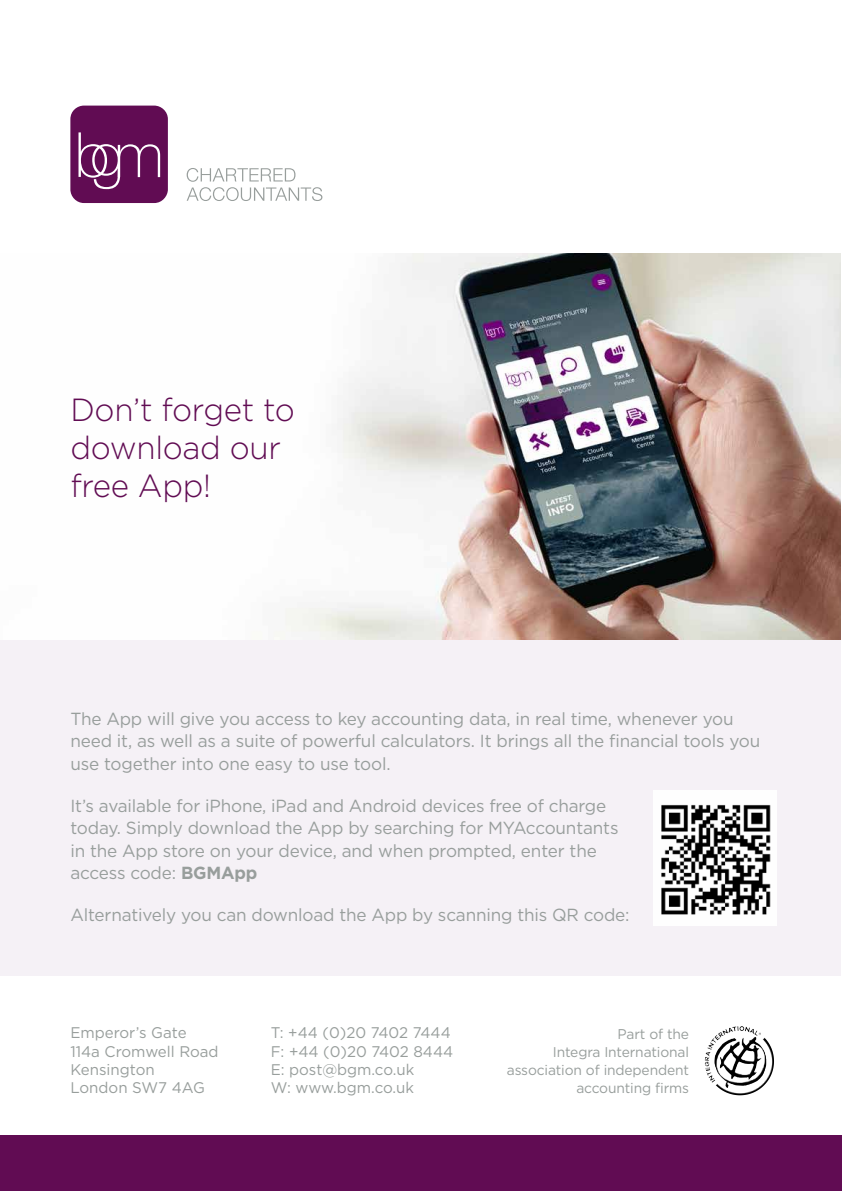
<style>
.page{position:relative;width:842px;height:1191px;background:#fff}
.page>*{position:absolute;margin:0;border:0;box-sizing:border-box;transform-origin:0 0}
.t1{font:300 32px/38px "Gotham";letter-spacing:-.01em;color:#610c53}
.t2{font:17.4px/22.4px "Gotham";letter-spacing:-.01em;color:#989e9c}
.t3{font:15.4px/18.2px "Gotham";color:#989e9c}
.t4{font:14px/18.2px "Gotham";letter-spacing:-.01em;color:#989e9c;text-align:right}
.s1{font-weight:700}
</style>
<div class="page">
<div style="left:70px;top:106px;width:98px;height:97px;background:#610c53;border-radius:14px"></div>
<svg style="left:79px;top:132px;width:81px;height:57px"></svg>
<svg style="left:187px;top:168px;width:135px;height:33px"></svg>
<svg style="left:737px;top:1026px;width:7px;height:5px"></svg>
<svg style="left:830px;top:386px;width:11px;height:590px"></svg>
<img style="left:274px;top:253px;width:566px;height:387px">
<div style="left:0;top:640px;width:840px;height:335px;background:#f5f1f6"></div>
<img style="left:653px;top:791px;width:123px;height:134px">
<div style="left:0;top:1135px;width:842px;height:56px;background:#610c53"></div>
<h1 class="t1" style="left:70px;top:390px;width:226px">Don’t forget to download our free App!</h1>
<p class="t2" style="left:70px;top:707px;width:691px">The App will give you access to key accounting data, in real time, whenever you need it, as well as a suite of powerful calculators. It brings all the financial tools you use together into one easy to use tool.</p>
<p class="t2" style="left:70px;top:794px;width:550px">It’s available for iPhone, iPad and Android devices free of charge today. Simply download the App by searching for MYAccountants in the App store on your device, and when prompted, enter the access code: <span class="s1">BGMApp</span></p>
<p class="t2" style="left:70px;top:903px;width:561px">Alternatively you can download the App by scanning this QR code:</p>
<p class="t3" style="left:70px;top:1023px;width:150px">Emperor’s Gate<br>114a Cromwell Road<br>Kensington<br>London SW7 4AG</p>
<p class="t3" style="left:271px;top:1023px;width:184px">T: +44 (0)20 7402 7444<br>F: +44 (0)20 7402 8444<br>E: post@bgm.co.uk<br>W: www.bgm.co.uk</p>
<p class="t4" style="left:507px;top:1024px;width:184px">Part of the<br>Integra International association of independent accounting firms</p>
</div>
